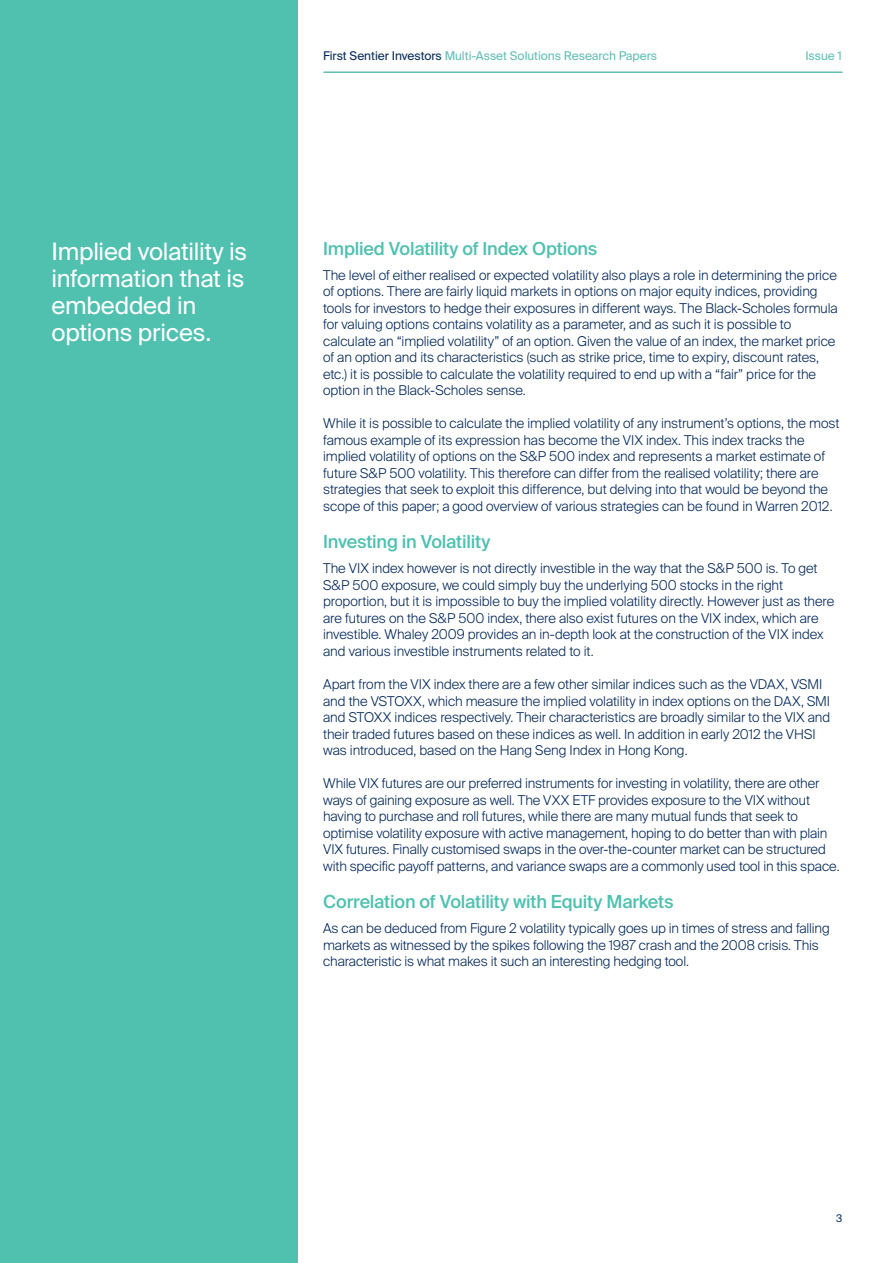
<style>
.page{position:relative;width:893px;height:1263px;background:#fff}
.page>*{position:absolute;margin:0;border:0;box-sizing:border-box;transform-origin:0 0}
.t1{font:24px/27px "Suisse Intl";letter-spacing:-.01em;color:#fff}
.t2{font:500 18px "Suisse Intl";letter-spacing:-.01em;color:#50c1af}
.t3{font:300 13.5px/16.5px "Suisse Intl";letter-spacing:-.005em;color:#002659}
.t4{font:12px "Suisse Intl";letter-spacing:-.005em;color:#60beb3}
.t5{font:10.5px "Suisse Intl";color:#022856}
.s1{color:#022856}
</style>
<div class="page">
<hr style="left:324px;top:71px;width:518px;height:2px;background:#60beb3">
<div style="left:0;top:0;width:298px;height:1263px;background:#50c1af"></div>
<h1 class="t1" style="left:51px;top:238px;width:197px">Implied volatility is information that is embedded in options prices.</h1>
<p class="t4" style="left:323px;top:49px;width:336px"><span class="s1">First Sentier Investors</span> Multi-Asset Solutions Research Papers</p>
<p class="t4" style="left:805px;top:49px;width:38px">Issue 1</p>
<h2 class="t2" style="left:323px;top:238px;width:276px">Implied Volatility of Index Options</h2>
<p class="t3" style="left:323px;top:267px;width:516px">The level of either realised or expected volatility also plays a role in determining the price of options. There are fairly liquid markets in options on major equity indices, providing tools for investors to hedge their exposures in different ways. The Black-Scholes formula for valuing options contains volatility as a parameter, and as such it is possible to calculate an “implied volatility” of an option. Given the value of an index, the market price of an option and its characteristics (such as strike price, time to expiry, discount rates, etc.) it is possible to calculate the volatility required to end up with a “fair” price for the option in the Black-Scholes sense.</p>
<p class="t3" style="left:323px;top:415px;width:518px">While it is possible to calculate the implied volatility of any instrument’s options, the most famous example of its expression has become the VIX index. This index tracks the implied volatility of options on the S&amp;P 500 index and represents a market estimate of future S&amp;P 500 volatility. This therefore can differ from the realised volatility; there are strategies that seek to exploit this difference, but delving into that would be beyond the scope of this paper; a good overview of various strategies can be found in Warren 2012.</p>
<h2 class="t2" style="left:323px;top:532px;width:169px">Investing in Volatility</h2>
<p class="t3" style="left:323px;top:560px;width:513px">The VIX index however is not directly investible in the way that the S&amp;P 500 is. To get S&amp;P 500 exposure, we could simply buy the underlying 500 stocks in the right proportion, but it is impossible to buy the implied volatility directly. However just as there are futures on the S&amp;P 500 index, there also exist futures on the VIX index, which are investible. Whaley 2009 provides an in-depth look at the construction of the VIX index and various investible instruments related to it.</p>
<p class="t3" style="left:323px;top:676px;width:509px">Apart from the VIX index there are a few other similar indices such as the VDAX, VSMI and the VSTOXX, which measure the implied volatility in index options on the DAX, SMI and STOXX indices respectively. Their characteristics are broadly similar to the VIX and their traded futures based on these indices as well. In addition in early 2012 the VHSI was introduced, based on the Hang Seng Index in Hong Kong.</p>
<p class="t3" style="left:323px;top:775px;width:518px">While VIX futures are our preferred instruments for investing in volatility, there are other ways of gaining exposure as well. The VXX ETF provides exposure to the VIX without having to purchase and roll futures, while there are many mutual funds that seek to optimise volatility exposure with active management, hoping to do better than with plain VIX futures. Finally customised swaps in the over-the-counter market can be structured with specific payoff patterns, and variance swaps are a commonly used tool in this space.</p>
<h2 class="t2" style="left:323px;top:891px;width:352px">Correlation of Volatility with Equity Markets</h2>
<p class="t3" style="left:323px;top:920px;width:508px">As can be deduced from Figure 2 volatility typically goes up in times of stress and falling markets as witnessed by the spikes following the 1987 crash and the 2008 crisis. This characteristic is what makes it such an interesting hedging tool.</p>
<p class="t5" style="left:836px;top:1212px;width:8px">3</p>
</div>
